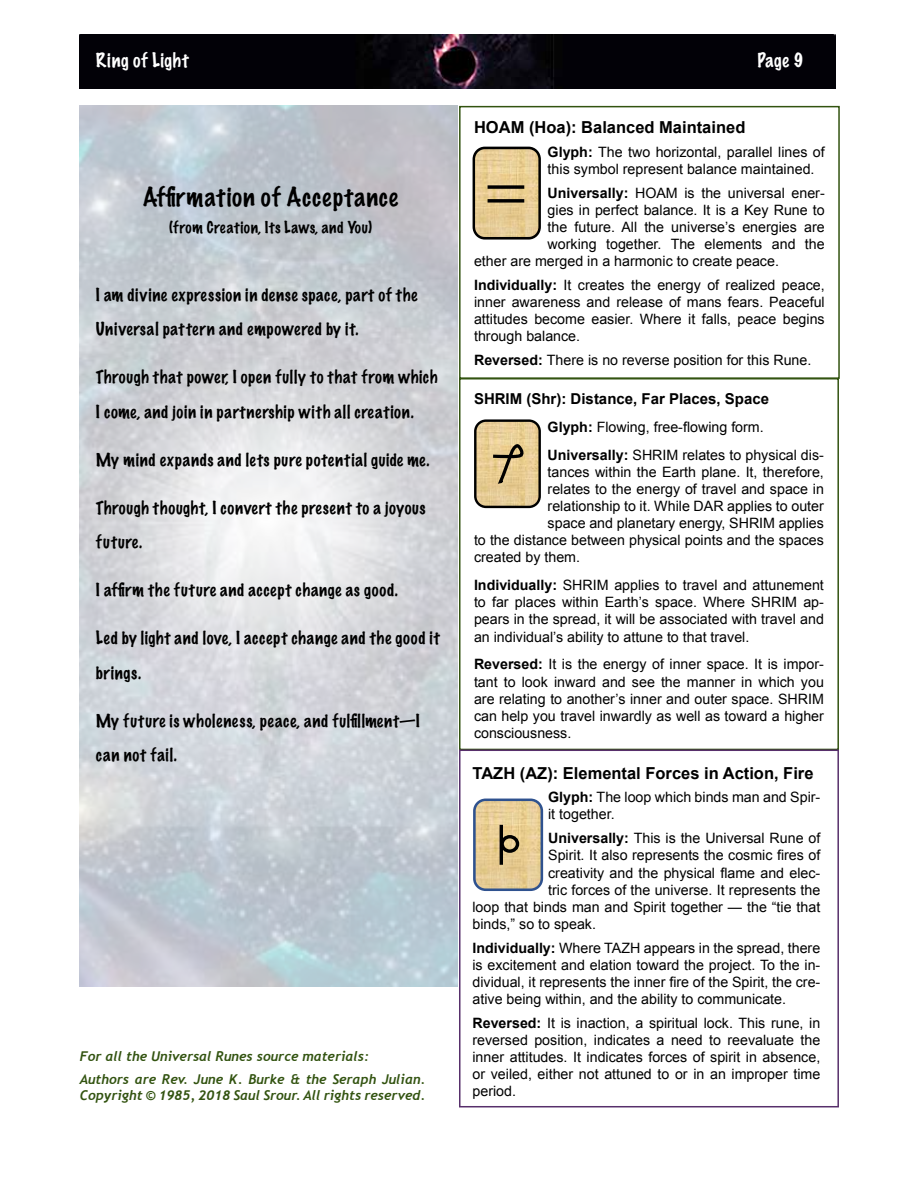
<style>
.page{position:relative;width:918px;height:1188px;background:#fff}
.page>*{position:absolute;margin:0;border:0;box-sizing:border-box;transform-origin:0 0}
.t1{font:100 24px "Marker Felt";letter-spacing:.04em;color:#000}
.t2{font:100 18px "Marker Felt";letter-spacing:.03em;color:#fff}
.t3{font:100 16.5px/34.5px "Marker Felt";letter-spacing:.04em;color:#000}
.t4{font:700 16.5px "Arial";color:#000}
.t5{font:700 15px "Arial";color:#000}
.t6{font:100 15px "Marker Felt";letter-spacing:.035em;color:#000}
.t7{font:14.25px/17.1px "Arial";color:#000;text-align:justify}
.t8{font:italic 700 13.5px/23px "Trebuchet";color:#325310}
.s1{font-weight:700}
</style>
<div class="page">
<img style="left:80px;top:35px;width:756px;height:54px">
<div style="left:459px;top:378px;width:380px;height:372px;border:2px solid #325310"></div>
<div style="left:459px;top:106px;width:381px;height:273px;border:2px solid #325310"></div>
<div style="left:459px;top:750px;width:380px;height:357px;border:2px solid #572f6b"></div>
<svg style="left:474px;top:800px;width:68px;height:90px"></svg>
<div style="left:473px;top:799px;width:70px;height:92px;border:3px solid #2f528f;border-radius:11px"></div>
<hr style="left:500px;top:825px;width:3px;height:40px;background:#000">
<div style="left:500px;top:835px;width:19px;height:18px;border:3px solid #000;border-radius:50%"></div>
<svg style="left:474px;top:148px;width:66px;height:88px"></svg>
<div style="left:473px;top:147px;width:68px;height:93px;border:3px solid #000;border-radius:11px"></div>
<svg style="left:488px;top:185px;width:36px;height:4px"></svg>
<svg style="left:488px;top:199px;width:36px;height:4px"></svg>
<div style="left:474px;top:419px;width:67px;height:89px;border:2px solid #000;border-radius:11px"></div>
<svg style="left:475px;top:421px;width:65px;height:86px"></svg>
<p class="t2" style="left:96px;top:46px;width:94px">Ring of Light</p>
<p class="t2" style="left:757px;top:46px;width:48px">Page 9</p>
<h1 class="t1" style="left:143px;top:178px;width:257px">Affirmation of Acceptance</h1>
<p class="t6" style="left:169px;top:215px;width:204px">(from Creation, Its Laws, and You)</p>
<p class="t3" style="left:96px;top:277px;width:323px">I am divine expression in dense space, part of the<br>Universal pattern and empowered by it.</p>
<p class="t3" style="left:96px;top:360px;width:343px">Through that power, I open fully to that from which<br>I come, and join in partnership with all creation.</p>
<p class="t3" style="left:96px;top:442px;width:335px">My mind expands and lets pure potential guide me.</p>
<p class="t3" style="left:96px;top:490px;width:331px">Through thought, I convert the present to a joyous future.</p>
<p class="t3" style="left:96px;top:573px;width:303px">I affirm the future and accept change as good.</p>
<p class="t3" style="left:96px;top:621px;width:345px">Led by light and love, I accept change and the good it brings.</p>
<p class="t3" style="left:96px;top:703px;width:325px">My future is wholeness, peace, and fulfillment—I can not fail.</p>
<p class="t8" style="left:80px;top:1045px;width:347px">For all the Universal Runes source materials:<br>Authors are Rev. June K. Burke &amp; the Seraph Julian.</p>
<p class="t8" style="left:80px;top:1084px;width:347px">Copyright © 1985, 2018 Saul Srour. All rights reserved.</p>
<p class="t4" style="left:474px;top:116px;width:273px">HOAM (Hoa): Balanced Maintained</p>
<p class="t7" style="left:548px;top:143px;width:279px"><span class="s1">Glyph:</span> The two horizontal, parallel lines of this symbol represent balance maintained.</p>
<p class="t7" style="left:548px;top:184px;width:279px"><span class="s1">Universally:</span> HOAM is the universal ener-</p>
<p class="t7" style="left:548px;top:201px;width:279px">gies in perfect balance. It is a Key Rune to</p>
<p class="t7" style="left:548px;top:219px;width:279px">the future. All the universe’s energies are</p>
<p class="t7" style="left:548px;top:236px;width:279px">working together. The elements and the</p>
<p class="t7" style="left:474px;top:253px;width:306px">ether are merged in a harmonic to create peace.</p>
<p class="t7" style="left:474px;top:277px;width:352px"><span class="s1">Individually:</span> It creates the energy of realized peace, inner awareness and release of mans fears. Peaceful attitudes become easier. Where it falls, peace begins through balance.</p>
<p class="t7" style="left:474px;top:352px;width:339px"><span class="s1">Reversed:</span> There is no reverse position for this Rune.</p>
<p class="t5" style="left:474px;top:389px;width:297px">SHRIM (Shr): Distance, Far Places, Space</p>
<p class="t7" style="left:548px;top:413px;width:278px;line-height:27.9px"><span class="s1">Glyph:</span> Flowing, free-flowing form.<br><span class="s1">Universally:</span> SHRIM relates to physical dis-</p>
<p class="t7" style="left:548px;top:463px;width:278px">tances within the Earth plane. It, therefore,</p>
<p class="t7" style="left:548px;top:481px;width:278px">relates to the energy of travel and space in</p>
<p class="t7" style="left:548px;top:498px;width:278px">relationship to it. While DAR applies to outer</p>
<p class="t7" style="left:548px;top:515px;width:278px">space and planetary energy, SHRIM applies</p>
<p class="t7" style="left:474px;top:532px;width:351px">to the distance between physical points and the spaces</p>
<p class="t7" style="left:474px;top:549px;width:108px">created by them.</p>
<p class="t7" style="left:474px;top:577px;width:351px"><span class="s1">Individually:</span> SHRIM applies to travel and attunement to far places within Earth’s space. Where SHRIM ap&shy;pears in the spread, it will be associated with travel and an individual’s ability to attune to that travel.</p>
<p class="t7" style="left:474px;top:656px;width:351px"><span class="s1">Reversed:</span> It is the energy of inner space. It is impor&shy;tant to look inward and see the manner in which you are relating to another’s inner and outer space. SHRIM can help you travel inwardly as well as toward a higher consciousness.</p>
<p class="t4" style="left:472px;top:762px;width:343px">TAZH (AZ): Elemental Forces in Action, Fire</p>
<p class="t7" style="left:548px;top:789px;width:274px"><span class="s1">Glyph:</span> The loop which binds man and Spir&shy;it together.</p>
<p class="t7" style="left:548px;top:830px;width:274px"><span class="s1">Universally:</span> This is the Universal Rune of</p>
<p class="t7" style="left:548px;top:847px;width:274px">Spirit. It also represents the cosmic fires of</p>
<p class="t7" style="left:548px;top:864px;width:274px">creativity and the physical flame and elec-</p>
<p class="t7" style="left:548px;top:881px;width:274px">tric forces of the universe. It represents the</p>
<p class="t7" style="left:472px;top:898px;width:349px">loop that binds man and Spirit together — the “tie that</p>
<p class="t7" style="left:472px;top:915px;width:125px">binds,” so to speak.</p>
<p class="t7" style="left:472px;top:939px;width:349px"><span class="s1">Individually:</span> Where TAZH appears in the spread, there is excitement and elation toward the project. To the in&shy;dividual, it represents the inner fire of the Spirit, the cre&shy;ative being within, and the ability to communicate.</p>
<p class="t7" style="left:472px;top:1014px;width:349px"><span class="s1">Reversed:</span> It is inaction, a spiritual lock. This rune, in reversed position, indicates a need to reevaluate the inner attitudes. It indicates forces of spirit in absence, or veiled, either not attuned to or in an improper time period.</p>
</div>
